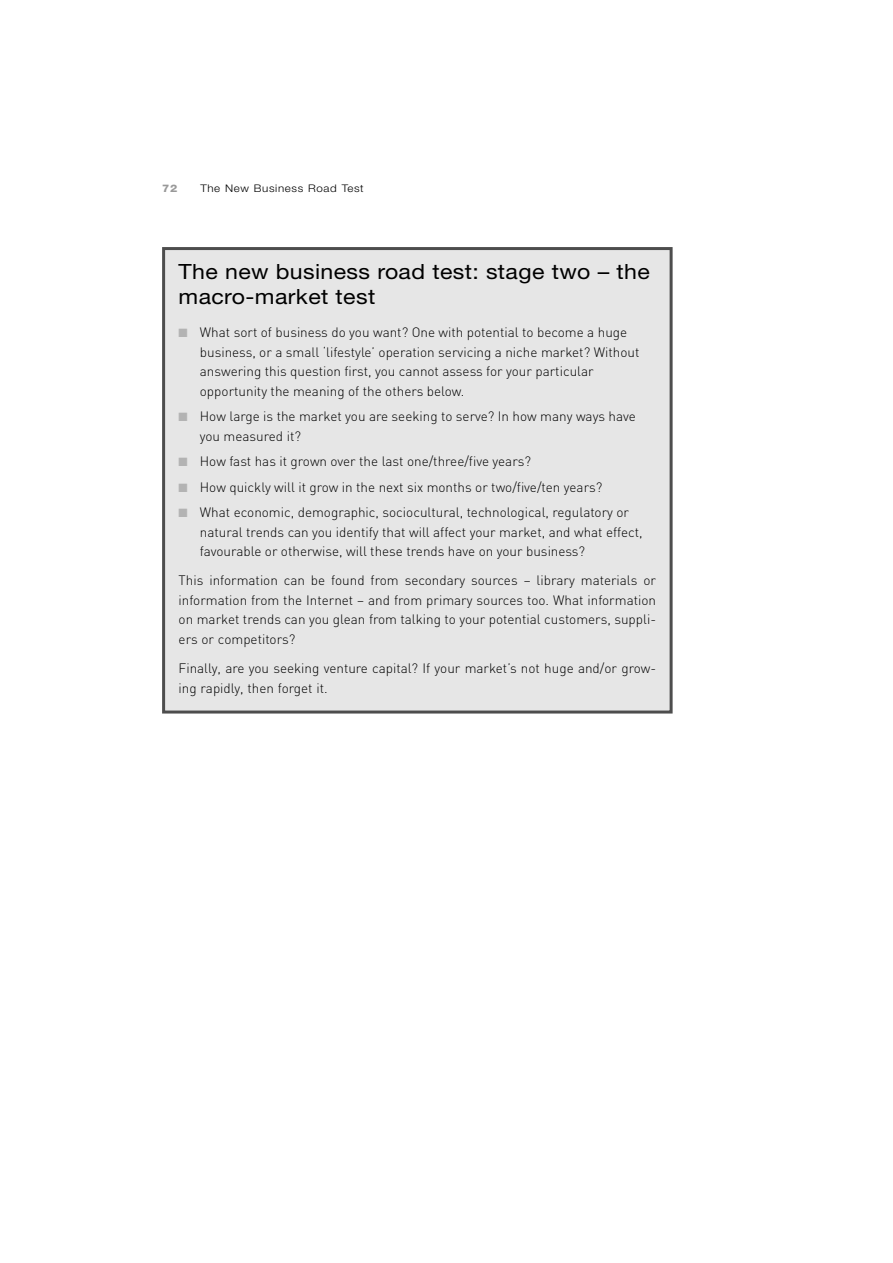
<style>
.page{position:relative;width:893px;height:1263px;background:#fff}
.page>*{position:absolute;margin:0;border:0;box-sizing:border-box;transform-origin:0 0}
.t1{font:21px/25.5px "Helvetica Neue";letter-spacing:.015em;color:#000;scale:1.1 1}
.t2{font:300 13.5px/19.5px "DIN";color:#000}
.t3{font:300 10.5px "Helvetica Neue";letter-spacing:.055em;color:#000;scale:1.1 1}
.t4{font:800 10.5px "Helvetica Neue";color:#999;scale:1.1 1}
.s1{color:#b3b3b3}
</style>
<div class="page">
<div style="left:165px;top:250px;width:504px;height:461px;background:#e6e6e6"></div>
<div style="left:162px;top:247px;width:510px;height:467px;border:3px solid #4d4d4d"></div>
<p class="t4" style="left:162px;top:185px;width:15px">72</p>
<p class="t3" style="left:200px;top:185px;width:150px">The New Business Road Test</p>
<h1 class="t1" style="left:179px;top:260px;width:430px">The new business road test: stage two – the macro-market test</h1>
<p class="t2" style="left:200px;top:324px;width:441px;text-indent:-21px"><span class="s1">■</span> What sort of business do you want? One with potential to become a huge business, or a small ‘lifestyle’ operation servicing a niche market? Without answering this question first, you cannot assess for your particular opportunity the meaning of the others below.</p>
<p class="t2" style="left:200px;top:408px;width:437px;text-indent:-21px"><span class="s1">■</span> How large is the market you are seeking to serve? In how many ways have you measured it?</p>
<p class="t2" style="left:179px;top:453px;width:354px"><span class="s1">■</span> How fast has it grown over the last one/three/five years?</p>
<p class="t2" style="left:179px;top:479px;width:425px"><span class="s1">■</span> How quickly will it grow in the next six months or two/five/ten years?</p>
<p class="t2" style="left:200px;top:504px;width:444px;text-indent:-21px"><span class="s1">■</span> What economic, demographic, sociocultural, technological, regulatory or natural trends can you identify that will affect your market, and what effect, favourable or otherwise, will these trends have on your business?</p>
<p class="t2" style="left:179px;top:572px;width:479px;text-align:justify">This information can be found from secondary sources – library materials or information from the Internet – and from primary sources too. What information on market trends can you glean from talking to your potential customers, suppli&shy;ers or competitors?</p>
<p class="t2" style="left:179px;top:660px;width:479px">Finally, are you seeking venture capital? If your market’s not huge and/or grow&shy;ing rapidly, then forget it.</p>
</div>
